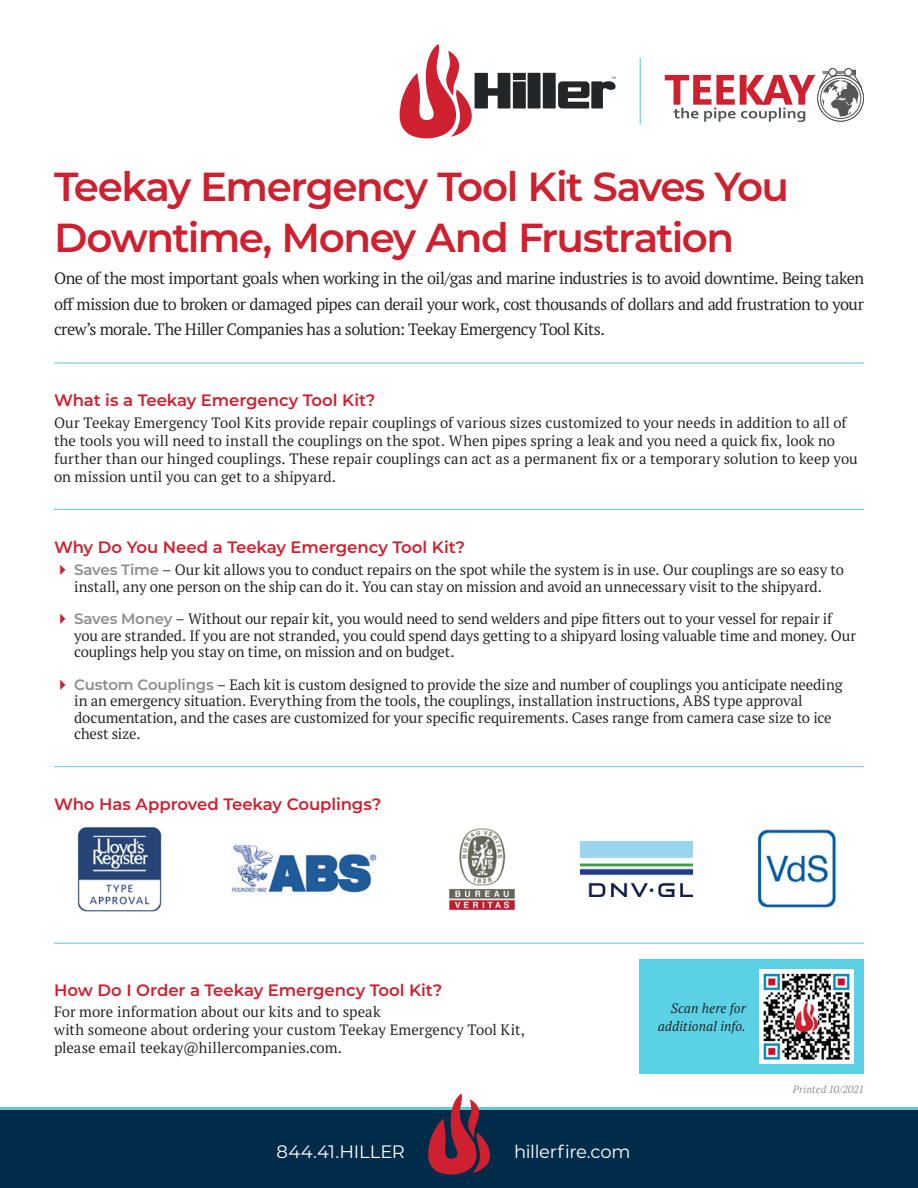
<style>
.page{position:relative;width:918px;height:1188px;background:#fff}
.page>*{position:absolute;margin:0;border:0;box-sizing:border-box;transform-origin:0 0}
.t1{font:600 40.5px/51px "Montserrat";letter-spacing:-.04em;color:#cf202f}
.t2{font:18px "Montserrat";letter-spacing:-.01em;color:#fff}
.t3{font:16.5px/25.5px "PT Serif Pro";letter-spacing:-.035em;color:#231f20;text-align:justify}
.t4{font:600 16.5px "Montserrat";letter-spacing:-.005em;color:#cf202f}
.t5{font:15px/16.5px "PT Serif Pro";letter-spacing:-.005em;color:#231f20}
.t6{font:italic 13.5px/18px "PT Serif Pro";letter-spacing:.005em;color:#231f20;text-align:right}
.t7{font:italic 10.5px "PT Serif Pro";letter-spacing:.005em;color:#8b8e8f}
.s1{color:#cf202f}
.s2{font-family:"Montserrat";font-weight:600;color:#8b8e8f}
</style>
<div class="page">
<div style="left:639px;top:959px;width:225px;height:115px;background:#5bd1e5"></div>
<div style="left:0;top:1107px;width:918px;height:81px;background:#002b49"></div>
<hr style="left:0;top:1107px;width:918px;height:3px;background:#61c7d9">
<hr style="left:54px;top:363px;width:810px;height:1px;background:#61c7d9">
<hr style="left:54px;top:509px;width:810px;height:1px;background:#61c7d9">
<hr style="left:54px;top:766px;width:810px;height:1px;background:#61c7d9">
<hr style="left:54px;top:943px;width:810px;height:1px;background:#61c7d9">
<img style="left:759px;top:969px;width:95px;height:95px">
<svg style="left:665px;top:68px;width:199px;height:54px"></svg>
<div style="left:528px;top:73px;width:13px;height:36px;background:#222628"></div>
<div style="left:543px;top:73px;width:13px;height:36px;background:#222628"></div>
<svg style="left:558px;top:77px;width:58px;height:32px"></svg>
<svg style="left:400px;top:44px;width:126px;height:94px"></svg>
<hr style="left:640px;top:58px;width:1px;height:67px;background:#61c7d9">
<img style="left:231px;top:845px;width:146px;height:48px">
<img style="left:449px;top:828px;width:66px;height:82px">
<img style="left:77px;top:827px;width:85px;height:85px">
<img style="left:757px;top:829px;width:79px;height:79px">
<img style="left:580px;top:842px;width:113px;height:54px">
<svg style="left:428px;top:1093px;width:62px;height:81px"></svg>
<p class="t1" style="left:54px;top:160px;width:737px">Teekay Emergency Tool Kit Saves You<br>Downtime, Money And Frustration</p>
<p class="t3" style="left:54px;top:266px;width:812px">One of the most important goals when working in the oil/gas and marine industries is to avoid downtime. Being taken off mission due to broken or damaged pipes can derail your work, cost thousands of dollars and add frustration to your crew’s morale. The Hiller Companies has a solution: Teekay Emergency Tool Kits.</p>
<p class="t4" style="left:54px;top:389px;width:323px">What is a Teekay Emergency Tool Kit?</p>
<p class="t5" style="left:54px;top:413px;width:805px;line-height:18px">Our Teekay Emergency Tool Kits provide repair couplings of various sizes customized to your needs in addition to all of the tools you will need to install the couplings on the spot. When pipes spring a leak and you need a quick fix, look no further than our hinged couplings. These repair couplings can act as a permanent fix or a temporary solution to keep you on mission until you can get to a shipyard.</p>
<p class="t4" style="left:54px;top:535px;width:413px">Why Do You Need a Teekay Emergency Tool Kit?</p>
<p class="t5" style="left:54px;top:561px;width:792px;text-align:center"><span class="s1">✔</span> <span class="s2">Saves Time</span> – Our kit allows you to conduct repairs on the spot while the system is in use. Our couplings are so easy to install, any one person on the ship can do it. You can stay on mission and avoid an unnecessary visit to the shipyard.</p>
<p class="t5" style="left:74px;top:610px;width:783px;text-indent:-20px"><span class="s1">✔</span> <span class="s2">Saves Money</span> – Without our repair kit, you would need to send welders and pipe fitters out to your vessel for repair if you are stranded. If you are not stranded, you could spend days getting to a shipyard losing valuable time and money. Our couplings help you stay on time, on mission and on budget.</p>
<p class="t5" style="left:74px;top:676px;width:770px;text-indent:-20px"><span class="s1">✔</span> <span class="s2">Custom Couplings</span> – Each kit is custom designed to provide the size and number of couplings you anticipate needing in an emergency situation. Everything from the tools, the couplings, installation instructions, ABS type approval documentation, and the cases are customized for your specific requirements. Cases range from camera case size to ice chest size.</p>
<p class="t4" style="left:54px;top:793px;width:329px">Who Has Approved Teekay Couplings?</p>
<p class="t4" style="left:54px;top:978px;width:390px">How Do I Order a Teekay Emergency Tool Kit?</p>
<p class="t5" style="left:54px;top:1003px;width:472px;line-height:18px">For more information about our kits and to speak<br>with someone about ordering your custom Teekay Emergency Tool Kit, please email teekay@hillercompanies.com.</p>
<p class="t6" style="left:658px;top:999px;width:90px">Scan here for additional info.</p>
<p class="t2" style="left:277px;top:1139px;width:130px">844.41.HILLER</p>
<p class="t2" style="left:514px;top:1139px;width:118px">hillerfire.com</p>
<p class="t7" style="left:793px;top:1083px;width:73px">Printed 10/2021</p>
</div>
